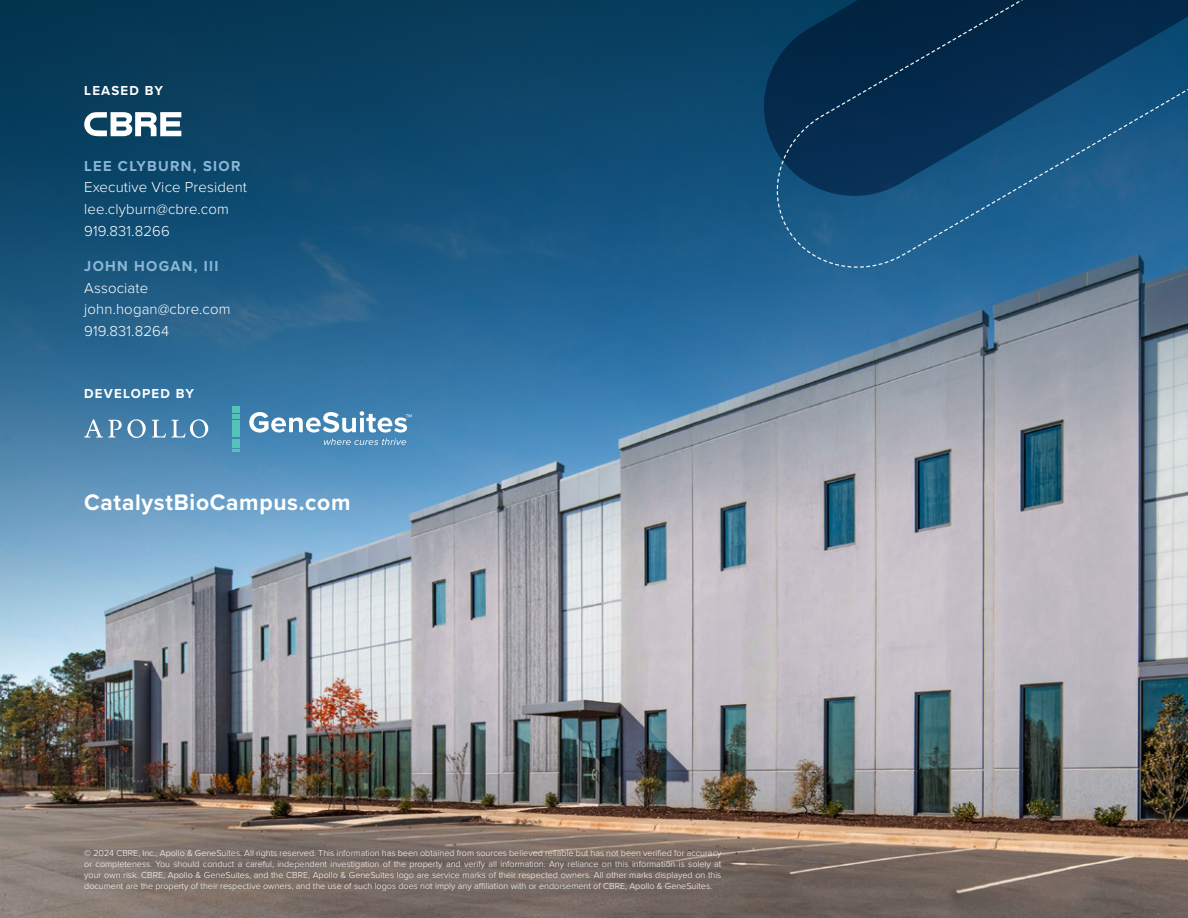
<style>
.page{position:relative;width:1188px;height:918px;background:#fff}
.page>*{position:absolute;margin:0;border:0;box-sizing:border-box;transform-origin:0 0}
.t1{font:700 23.25px "Proxima Nova";letter-spacing:.03em;color:#fff}
.t2{font:300 15px/21.8px "Proxima Nova";letter-spacing:.01em;color:#fff}
.t3{font:700 15px "Proxima Nova";letter-spacing:.09em;color:#8ab8d6}
.t4{font:700 13.5px "Proxima Nova";letter-spacing:.09em;color:#fff}
.t5{font:300 9px/10.8px "Proxima Nova";color:#fff;text-align:justify}
</style>
<div class="page">
<img style="left:0;top:0;width:1188px;height:918px">
<svg style="left:84px;top:112px;width:97px;height:24px"></svg>
<svg style="left:751px;top:0;width:16px;height:209px"></svg>
<svg style="left:767px;top:0;width:402px;height:277px"></svg>
<svg style="left:785px;top:0;width:403px;height:257px"></svg>
<div style="left:232px;top:421px;width:7px;height:16px;background:#55c3b9"></div>
<svg style="left:232px;top:406px;width:7px;height:13px"></svg>
<svg style="left:232px;top:439px;width:7px;height:13px"></svg>
<svg style="left:249px;top:411px;width:163px;height:34px"></svg>
<svg style="left:84px;top:418px;width:124px;height:20px"></svg>
<h3 class="t4" style="left:84px;top:80px;width:80px">LEASED BY</h3>
<h2 class="t3" style="left:84px;top:154px;width:158px">LEE CLYBURN, SIOR</h2>
<h2 class="t2" style="left:84px;top:176px;width:164px">Executive Vice President lee.clyburn@cbre.com<br>919.831.8266</h2>
<h2 class="t3" style="left:84px;top:255px;width:136px">JOHN HOGAN, III</h2>
<h2 class="t2" style="left:84px;top:276px;width:148px">Associate john.hogan@cbre.com<br>919.831.8264</h2>
<h3 class="t4" style="left:84px;top:384px;width:111px">DEVELOPED BY</h3>
<h1 class="t1" style="left:84px;top:485px;width:268px">CatalystBioCampus.com</h1>
<p class="t5" style="left:84px;top:847px;width:639px">© 2024 CBRE, Inc., Apollo &amp; GeneSuites. All rights reserved. This information has been obtained from sources believed reliable but has not been verified for accuracy or completeness. You should conduct a careful, independent investigation of the property and verify all information. Any reliance on this information is solely at your own risk. CBRE, Apollo &amp; GeneSuites, and the CBRE, Apollo &amp; GeneSuites logo are service marks of their respected owners. All other marks displayed on this document are the property of their respective owners, and the use of such logos does not imply any affiliation with or endorsement of CBRE, Apollo &amp; GeneSuites.</p>
</div>
